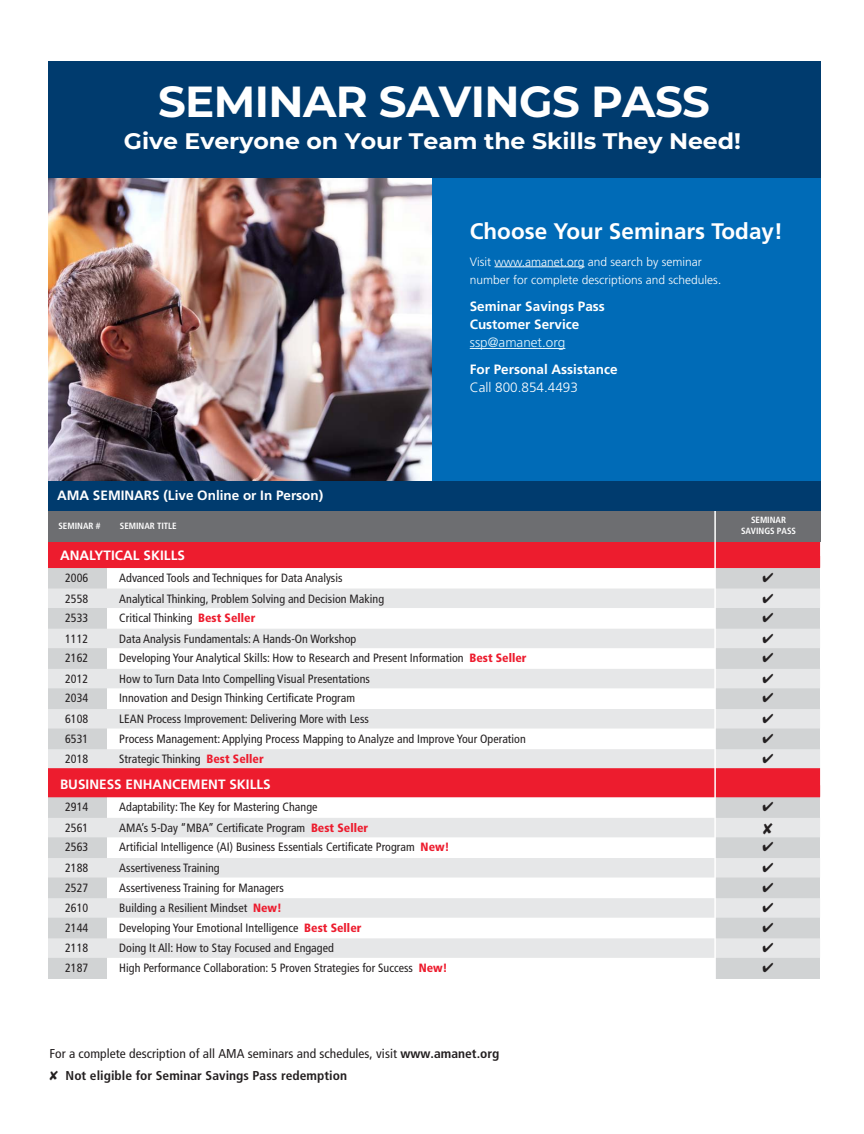
<style>
.page{position:relative;width:864px;height:1134px;background:#fff}
.page>*{position:absolute;margin:0;border:0;box-sizing:border-box;transform-origin:0 0}
.t1{font:700 43.5px "Montserrat";letter-spacing:-.015em;color:#fff}
.t2{font:700 22.5px "Montserrat";letter-spacing:-.005em;color:#fff;scale:1.05 1}
.t3{font:700 22.5px "Frutiger LT Std";color:#fff}
.t4{font:700 13.5px/18px "Frutiger LT Std";color:#fff}
.t5{font:300 13.5px "Frutiger LT Std";color:#fff}
.t6{font:300 13.5px "Frutiger LT Std";color:#e1f4fd}
.t7{font:condensed 12.9px/21.3px "Frutiger LT Std";letter-spacing:.005em;color:#231f20;scale:1.05 1}
.t8{font:condensed 12px "Frutiger LT Std";letter-spacing:.005em;color:#231f20}
.t9{font:300 12px/18px "Frutiger LT Std";color:#fff}
.t10{font:700 condensed 9px/10.5px "Frutiger LT Std";letter-spacing:-.005em;color:#fff;text-align:center}
.s1{font-size:13.5px}
.s2{font-weight:900;color:#ed1c2e}
.s3{font-weight:700}
</style>
<div class="page">
<img style="left:48px;top:177px;width:384px;height:304px">
<div style="left:432px;top:116px;width:388px;height:365px;background:#006bb7"></div>
<div style="left:715px;top:539px;width:105px;height:439px;background:#d1d3d4"></div>
<div style="left:48px;top:539px;width:59px;height:439px;background:#d1d3d4"></div>
<div style="left:48px;top:539px;width:772px;height:28px;background:#ed1c2e"></div>
<div style="left:48px;top:556px;width:772px;height:12px;background:#ed1c2e"></div>
<div style="left:48px;top:589px;width:772px;height:19px;background:#e6e7e8"></div>
<div style="left:48px;top:629px;width:772px;height:19px;background:#e6e7e8"></div>
<div style="left:48px;top:669px;width:772px;height:19px;background:#e6e7e8"></div>
<div style="left:48px;top:709px;width:772px;height:20px;background:#e6e7e8"></div>
<div style="left:48px;top:749px;width:772px;height:20px;background:#e6e7e8"></div>
<div style="left:48px;top:768px;width:772px;height:29px;background:#ed1c2e"></div>
<div style="left:48px;top:818px;width:772px;height:19px;background:#e6e7e8"></div>
<div style="left:48px;top:858px;width:772px;height:20px;background:#e6e7e8"></div>
<div style="left:48px;top:898px;width:772px;height:20px;background:#e6e7e8"></div>
<div style="left:48px;top:938px;width:772px;height:20px;background:#e6e7e8"></div>
<div style="left:48px;top:61px;width:772px;height:116px;background:#003b6e"></div>
<div style="left:48px;top:510px;width:772px;height:32px;background:#6d6e71"></div>
<hr style="left:714px;top:511px;width:2px;height:514px;background:#fff">
<div style="left:48px;top:481px;width:772px;height:30px;background:#003b6e"></div>
<hr style="left:495px;top:267px;width:90px;height:1px;background:#fff">
<hr style="left:470px;top:348px;width:95px;height:1px;background:#e1f4fd">
<h1 class="t1" style="left:158px;top:70px;width:553px">SEMINAR SAVINGS PASS</h1>
<h2 class="t2" style="left:124px;top:125px;width:589px">Give Everyone on Your Team the Skills They Need!</h2>
<p class="t4" style="left:57px;top:486px;width:268px">AMA SEMINARS (Live Online or In Person)</p>
<h2 class="t3" style="left:470px;top:218px;width:314px">Choose Your Seminars Today!</h2>
<p class="t9" style="left:470px;top:253px;width:253px">Visit www.amanet.org and search by seminar number for complete descriptions and schedules<span class="s1">.</span></p>
<p class="t4" style="left:470px;top:297px;width:137px">Seminar Savings Pass<br>Customer Service</p>
<p class="t6" style="left:470px;top:334px;width:97px">ssp@amanet.org</p>
<p class="t4" style="left:470px;top:360px;width:149px">For Personal Assistance</p>
<p class="t5" style="left:470px;top:379px;width:110px">Call 800.854.4493</p>
<p class="t10" style="left:58px;top:521px;width:43px">SEMINAR #</p>
<p class="t10" style="left:120px;top:521px;width:58px">SEMINAR TITLE</p>
<p class="t10" style="left:741px;top:515px;width:57px">SEMINAR<br>SAVINGS PASS</p>
<p class="t4" style="left:60px;top:546px;width:126px">ANALYTICAL SKILLS</p>
<p class="t8" style="left:65px;top:571px;width:25px">2006</p>
<p class="t8" style="left:119px;top:571px;width:225px">Advanced Tools and Techniques for Data Analysis</p>
<p class="t8" style="left:65px;top:591px;width:25px">2558</p>
<p class="t8" style="left:119px;top:591px;width:266px">Analytical Thinking, Problem Solving and Decision Making</p>
<p class="t8" style="left:65px;top:611px;width:25px">2533</p>
<p class="t8" style="left:119px;top:611px;width:138px">Critical Thinking <span class="s2">Best Seller</span></p>
<p class="t8" style="left:65px;top:632px;width:25px">1112</p>
<p class="t8" style="left:119px;top:632px;width:239px">Data Analysis Fundamentals: A Hands-On Workshop</p>
<p class="t8" style="left:65px;top:651px;width:25px">2162</p>
<p class="t8" style="left:119px;top:651px;width:409px">Developing Your Analytical Skills: How to Research and Present Information <span class="s2">Best Seller</span></p>
<p class="t8" style="left:65px;top:672px;width:25px">2012</p>
<p class="t8" style="left:119px;top:672px;width:252px">How to Turn Data Into Compelling Visual Presentations</p>
<p class="t8" style="left:65px;top:691px;width:25px">2034</p>
<p class="t8" style="left:119px;top:691px;width:237px">Innovation and Design Thinking Certificate Program</p>
<p class="t8" style="left:65px;top:712px;width:25px">6108</p>
<p class="t8" style="left:119px;top:712px;width:251px">LEAN Process Improvement: Delivering More with Less</p>
<p class="t8" style="left:65px;top:731px;width:25px">6531</p>
<p class="t8" style="left:119px;top:731px;width:408px">Process Management: Applying Process Mapping to Analyze and Improve Your Operation</p>
<p class="t8" style="left:65px;top:752px;width:25px">2018</p>
<p class="t8" style="left:119px;top:752px;width:146px">Strategic Thinking <span class="s2">Best Seller</span></p>
<p class="t4" style="left:60px;top:775px;width:212px">BUSINESS ENHANCEMENT SKILLS</p>
<p class="t8" style="left:65px;top:800px;width:25px">2914</p>
<p class="t8" style="left:119px;top:800px;width:200px">Adaptability: The Key for Mastering Change</p>
<p class="t8" style="left:65px;top:821px;width:25px">2561</p>
<p class="t8" style="left:119px;top:821px;width:250px">AMA’s 5-Day “MBA” Certificate Program <span class="s2">Best Seller</span></p>
<p class="t8" style="left:65px;top:840px;width:25px">2563</p>
<p class="t8" style="left:119px;top:840px;width:332px">Artificial Intelligence (AI) Business Essentials Certificate Program <span class="s2">New!</span></p>
<p class="t8" style="left:65px;top:861px;width:25px">2188</p>
<p class="t8" style="left:119px;top:861px;width:102px">Assertiveness Training</p>
<p class="t8" style="left:65px;top:880px;width:25px">2527</p>
<p class="t8" style="left:119px;top:880px;width:166px">Assertiveness Training for Managers</p>
<p class="t8" style="left:65px;top:901px;width:25px">2610</p>
<p class="t8" style="left:119px;top:901px;width:164px">Building a Resilient Mindset <span class="s2">New!</span></p>
<p class="t8" style="left:65px;top:921px;width:25px">2144</p>
<p class="t8" style="left:119px;top:921px;width:244px">Developing Your Emotional Intelligence <span class="s2">Best Seller</span></p>
<p class="t8" style="left:65px;top:941px;width:25px">2118</p>
<p class="t8" style="left:119px;top:941px;width:216px">Doing It All: How to Stay Focused and Engaged</p>
<p class="t8" style="left:65px;top:961px;width:25px">2187</p>
<p class="t8" style="left:119px;top:961px;width:330px">High Performance Collaboration: 5 Proven Strategies for Success <span class="s2">New!</span></p>
<p class="t7" style="left:66px;top:1043px;width:415px;text-indent:-16px">For a complete description of all AMA seminars and schedules, visit <span class="s3">www.amanet.org<br>Not eligible for Seminar Savings Pass redemption</span></p>
</div>
